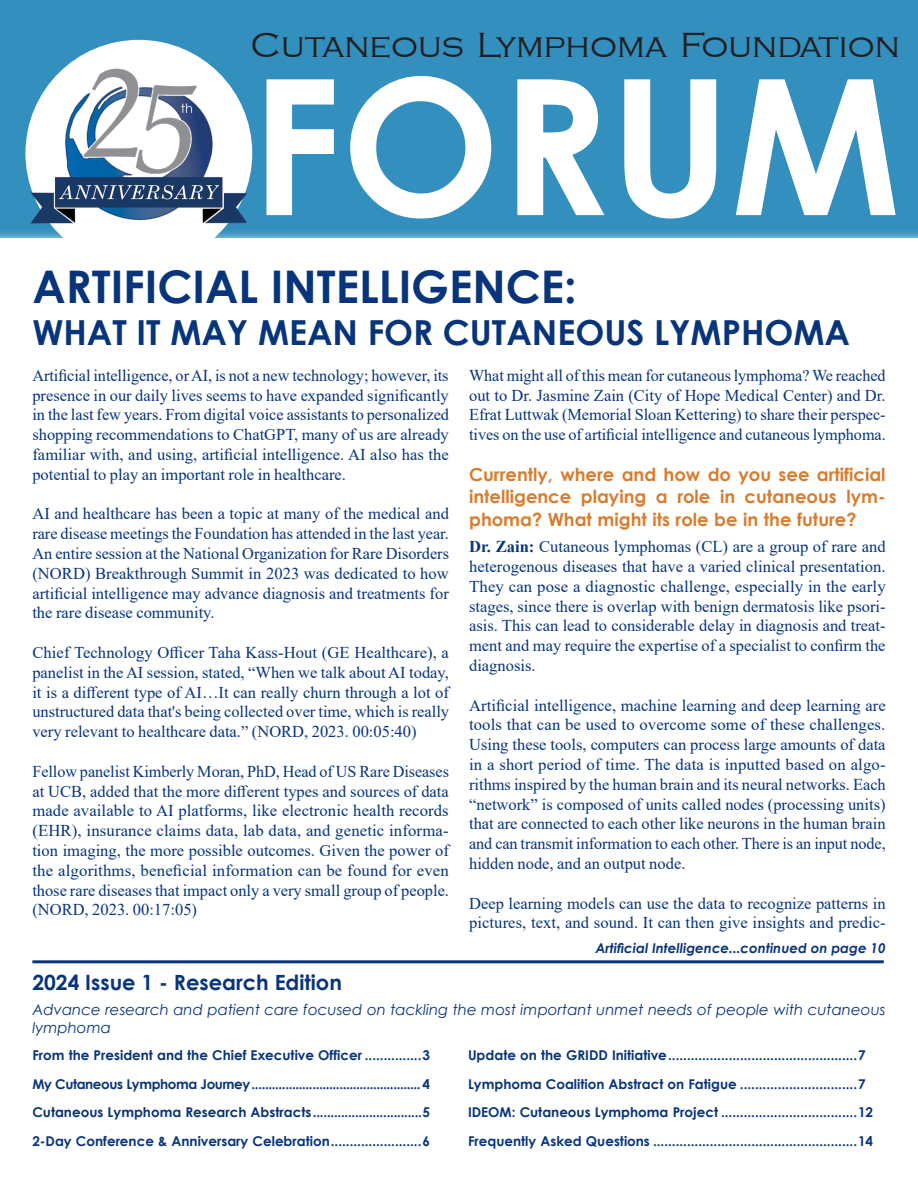
<style>
.page{position:relative;width:918px;height:1188px;background:#fff}
.page>*{position:absolute;margin:0;border:0;box-sizing:border-box;transform-origin:0 0}
.t1{font:700 189px "Century Gothic";color:#fff}
.t2{font:700 45px "Century Gothic";color:#08347b}
.t3{font:36px "Copperplate";color:#231f20}
.t4{font:700 34.5px "Century Gothic";color:#08347b}
.t5{font:700 21px "Century Gothic";color:#08347b}
.t6{font:700 18px/22.5px "Century Gothic";color:#d77d2e;text-align:justify}
.t7{font:16.5px/19.8px "Times New Roman";color:#08347b;text-align:justify}
.t8{font:italic 15px/18px "Century Gothic";color:#08347b}
.t9{font:700 13.5px/28.5px "Century Gothic";color:#08347b;text-align:justify}
.t10{font:italic 700 13.5px "Century Gothic";color:#08347b}
.s1{font-weight:700}
</style>
<div class="page">
<div style="left:0;top:0;width:918px;height:239px;background:#338fbe"></div>
<hr style="left:32px;top:960px;width:852px;height:3px;background:#08347b">
<div style="left:28px;top:43px;width:221px;height:221px;background:#fff;border-radius:50%"></div>
<img style="left:27px;top:64px;width:226px;height:166px">
<h3 class="t3" style="left:251px;top:26px;width:651px">Cutaneous Lymphoma Foundation</h3>
<h1 class="t1" style="left:251px;top:3px;width:652px">FORUM</h1>
<h2 class="t2" style="left:32px;top:253px;width:546px">ARTIFICIAL INTELLIGENCE:</h2>
<h3 class="t4" style="left:32px;top:306px;width:819px">WHAT IT MAY MEAN FOR CUTANEOUS LYMPHOMA</h3>
<p class="t7" style="left:32px;top:365px;width:418px">Artificial intelligence, or AI, is not a new technology; however, its presence in our daily lives seems to have expanded significantly in the last few years. From digital voice assistants to personalized shopping recommendations to ChatGPT, many of us are already familiar with, and using, artificial intelligence. AI also has the potential to play an important role in healthcare.</p>
<p class="t7" style="left:32px;top:503px;width:418px">AI and healthcare has been a topic at many of the medical and rare disease meetings the Foundation has attended in the last year.<br>An entire session at the National Organization for Rare Disorders (NORD) Breakthrough Summit in 2023 was dedicated to how artificial intelligence may advance diagnosis and treatments for the rare disease community.</p>
<p class="t7" style="left:32px;top:642px;width:418px">Chief Technology Officer Taha Kass-Hout (GE Healthcare), a panelist in the AI session, stated, “When we talk about AI today, it is a different type of AI…It can really churn through a lot of unstructured data that's being collected over time, which is really very relevant to healthcare data.” (NORD, 2023. 00:05:40)</p>
<p class="t7" style="left:32px;top:761px;width:418px">Fellow panelist Kimberly Moran, PhD, Head of US Rare Diseases at UCB, added that the more different types and sources of data made available to AI platforms, like electronic health records (EHR), insurance claims data, lab data, and genetic informa&shy;tion imaging, the more possible outcomes. Given the power of the algorithms, beneficial information can be found for even those rare diseases that impact only a very small group of people. (NORD, 2023. 00:17:05)</p>
<p class="t7" style="left:469px;top:365px;width:418px">What might all of this mean for cutaneous lymphoma? We reached out to Dr. Jasmine Zain (City of Hope Medical Center) and Dr.<br>Efrat Luttwak (Memorial Sloan Kettering) to share their perspec&shy;tives on the use of artificial intelligence and cutaneous lymphoma.</p>
<p class="t6" style="left:469px;top:462px;width:418px">Currently, where and how do you see artificial intelligence playing a role in cutaneous lym&shy;phoma? What might its role be in the future?</p>
<p class="t7" style="left:469px;top:536px;width:418px"><span class="s1">Dr. Zain:</span> Cutaneous lymphomas (CL) are a group of rare and heterogenous diseases that have a varied clinical presentation.<br>They can pose a diagnostic challenge, especially in the early stages, since there is overlap with benign dermatosis like psori&shy;asis. This can lead to considerable delay in diagnosis and treat&shy;ment and may require the expertise of a specialist to confirm the diagnosis.</p>
<p class="t7" style="left:469px;top:695px;width:418px">Artificial intelligence, machine learning and deep learning are tools that can be used to overcome some of these challenges.<br>Using these tools, computers can process large amounts of data in a short period of time. The data is inputted based on algo&shy;rithms inspired by the human brain and its neural networks. Each “network” is composed of units called nodes (processing units) that are connected to each other like neurons in the human brain and can transmit information to each other. There is an input node, hidden node, and an output node.</p>
<p class="t7" style="left:469px;top:893px;width:418px">Deep learning models can use the data to recognize patterns in pictures, text, and sound. It can then give insights and predic-</p>
<p class="t10" style="left:596px;top:938px;width:291px">Artificial Intelligence...continued on page 10</p>
<p class="t5" style="left:32px;top:967px;width:311px">2024 Issue 1 - Research Edition</p>
<p class="t8" style="left:32px;top:1000px;width:855px">Advance research and patient care focused on tackling the most important unmet needs of people with cutaneous lymphoma</p>
<p class="t9" style="left:32px;top:1040px;width:399px">From the President and the Chief Executive Officer ...............3<br>My Cutaneous Lymphoma Journey..................................................4<br>Cutaneous Lymphoma Research Abstracts ...............................5<br>2-Day Conference &amp; Anniversary Celebration........................6</p>
<p class="t9" style="left:468px;top:1040px;width:407px;text-align:left">Update on the GRIDD Initiative..................................................7<br>Lymphoma Coalition Abstract on Fatigue ...............................7<br>IDEOM: Cutaneous Lymphoma Project ....................................12<br>Frequently Asked Questions ......................................................14</p>
</div>
